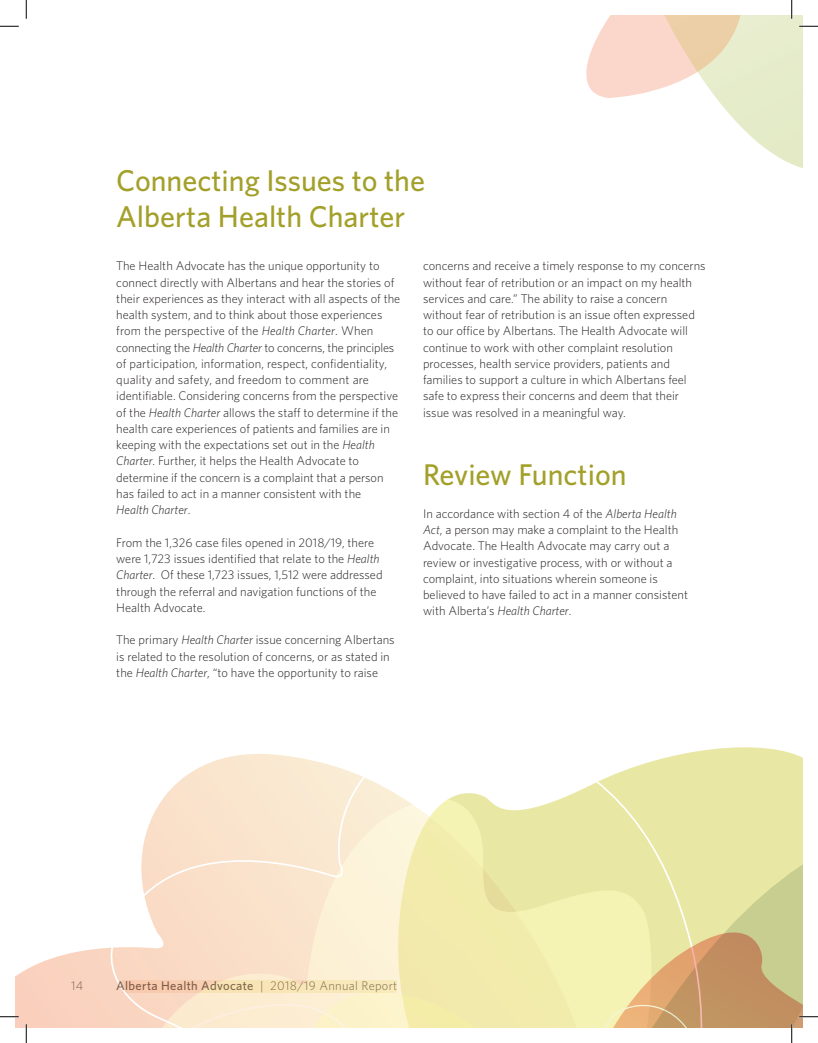
<style>
.page{position:relative;width:818px;height:1043px;background:#fff}
.page>*{position:absolute;margin:0;border:0;box-sizing:border-box;transform-origin:0 0}
.t1{font:500 30px/36px "Whitney";color:#a3a02a}
.t2{font:300 12.5px/16.2px "Whitney";color:#231f20}
.t3{font:500 12.5px "Whitney";letter-spacing:.025em;color:#85756a}
.t4{font:300 12.5px "Whitney";color:#85756a}
.s1{font-style:italic}
.s2{font-weight:300}
</style>
<div class="page">
<svg style="left:15px;top:951px;width:67px;height:35px"></svg>
<svg style="left:716px;top:747px;width:86px;height:159px;background:#e6e5a3"></svg>
<svg style="left:82px;top:749px;width:634px;height:237px"></svg>
<svg style="left:586px;top:15px;width:216px;height:153px"></svg>
<svg style="left:122px;top:774px;width:547px;height:212px;background:#f6eac5"></svg>
<svg style="left:511px;top:906px;width:291px;height:122px;background:#dece93"></svg>
<svg style="left:0;top:25px;width:19px;height:2px"></svg>
<svg style="left:799px;top:25px;width:19px;height:2px"></svg>
<svg style="left:799px;top:1015px;width:19px;height:2px"></svg>
<svg style="left:25px;top:0;width:2px;height:19px"></svg>
<svg style="left:0;top:986px;width:713px;height:56px"></svg>
<svg style="left:790px;top:0;width:2px;height:19px"></svg>
<svg style="left:790px;top:1024px;width:2px;height:18px"></svg>
<h1 class="t1" style="left:116px;top:162px;width:310px">Connecting Issues to the<br>Alberta Health Charter</h1>
<p class="t2" style="left:116px;top:257px;width:285px">The Health Advocate has the unique opportunity to connect directly with Albertans and hear the stories of their experiences as they interact with all aspects of the health system, and to think about those experiences from the perspective of the <span class="s1">Health Charter</span>. When connecting the <span class="s1">Health Charter</span> to concerns, the principles of participation, information, respect, confidentiality, quality and safety, and freedom to comment are identifiable. Considering concerns from the perspective of the <span class="s1">Health Charter</span> allows the staff to determine if the health care experiences of patients and families are in keeping with the expectations set out in the <span class="s1">Health Charter</span>. Further, it helps the Health Advocate to determine if the concern is a complaint that a person has failed to act in a manner consistent with the<br><span class="s1">Health Charter</span>.</p>
<p class="t2" style="left:116px;top:534px;width:268px">From the 1,326 case files opened in 2018/19, there were 1,723 issues identified that relate to the <span class="s1">Health Charter</span>. Of these 1,723 issues, 1,512 were addressed through the referral and navigation functions of the Health Advocate.</p>
<p class="t2" style="left:116px;top:631px;width:280px">The primary <span class="s1">Health Charter</span> issue concerning Albertans is related to the resolution of concerns, or as stated in the <span class="s1">Health Charter</span>, “to have the opportunity to raise</p>
<p class="t2" style="left:423px;top:257px;width:284px">concerns and receive a timely response to my concerns without fear of retribution or an impact on my health services and care.” The ability to raise a concern without fear of retribution is an issue often expressed to our office by Albertans. The Health Advocate will continue to work with other complaint resolution processes, health service providers, patients and families to support a culture in which Albertans feel safe to express their concerns and deem that their issue was resolved in a meaningful way.</p>
<h1 class="t1" style="left:423px;top:456px;width:205px">Review Function</h1>
<p class="t2" style="left:423px;top:505px;width:266px">In accordance with section 4 of the <span class="s1">Alberta Health Act</span>, a person may make a complaint to the Health Advocate. The Health Advocate may carry out a review or investigative process, with or without a complaint, into situations wherein someone is believed to have failed to act in a manner consistent with Alberta’s <span class="s1">Health Charter</span>.</p>
<p class="t4" style="left:71px;top:976px;width:13px">14</p>
<p class="t3" style="left:116px;top:977px;width:282px">Alberta Health Advocate <span class="s2">| 2018/19 Annual Report</span></p>
</div>
